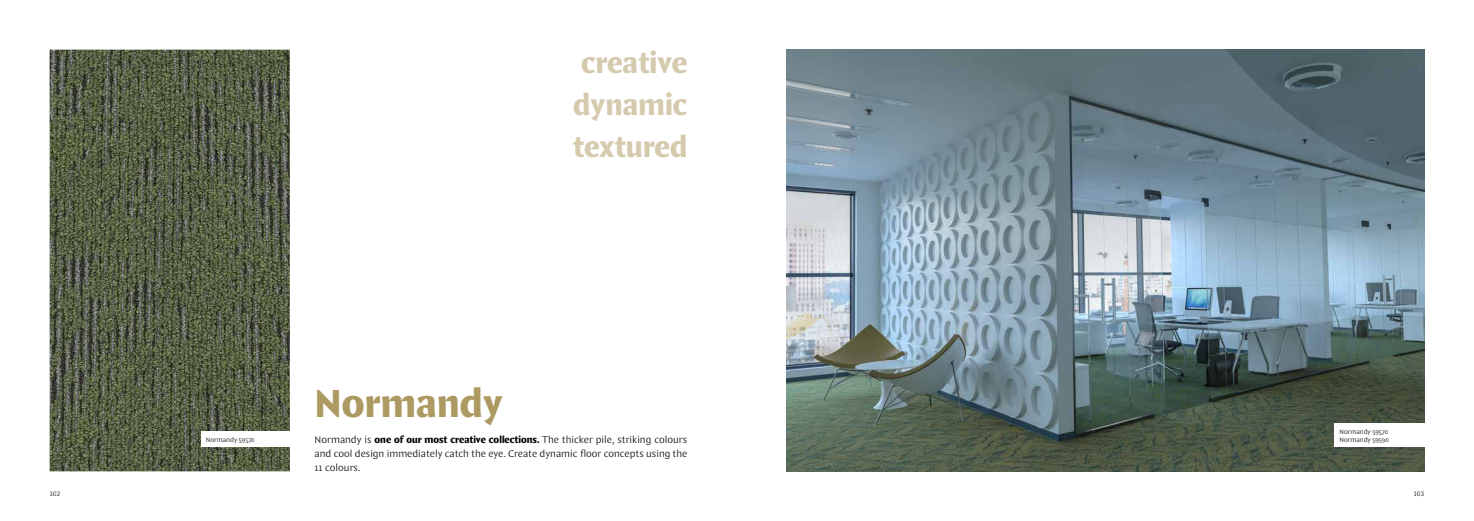
<style>
.page{position:relative;width:1474px;height:521px;background:#fff}
.page>*{position:absolute;margin:0;border:0;box-sizing:border-box;transform-origin:0 0}
.t1{font:900 42px "Comma Base";color:#ad9a62}
.t2{font:900 31.5px/42px "Comma Base";color:#d5caae;text-align:justify}
.t3{font:300 10.5px/14px "Comma Base";color:#000;text-align:justify}
.t4{font:300 7px/8.8px "Comma Base";color:#000}
.s1{font-weight:900}
</style>
<div class="page">
<img style="left:786px;top:50px;width:638px;height:421px">
<img style="left:50px;top:50px;width:240px;height:421px">
<div style="left:1334px;top:423px;width:139px;height:24px;background:#fff"></div>
<div style="left:201px;top:432px;width:101px;height:15px;background:#fff"></div>
<h2 class="t2" style="left:573px;top:44px;width:116px">creative dynamic textured</h2>
<p class="t4" style="left:206px;top:435px;width:50px">Normandy 59570</p>
<h1 class="t1" style="left:315px;top:379px;width:189px">Normandy</h1>
<p class="t3" style="left:315px;top:433px;width:374px">Normandy is <span class="s1">one of our most creative collections.</span> The thicker pile, striking colours and cool design immediately catch the eye. Create dynamic floor concepts using the 11 colours.</p>
<p class="t4" style="left:1339px;top:427px;width:51px">Normandy 59570<br>Normandy 59590</p>
<p class="t4" style="left:50px;top:490px;width:12px">102</p>
<p class="t4" style="left:1413px;top:490px;width:12px">103</p>
</div>
